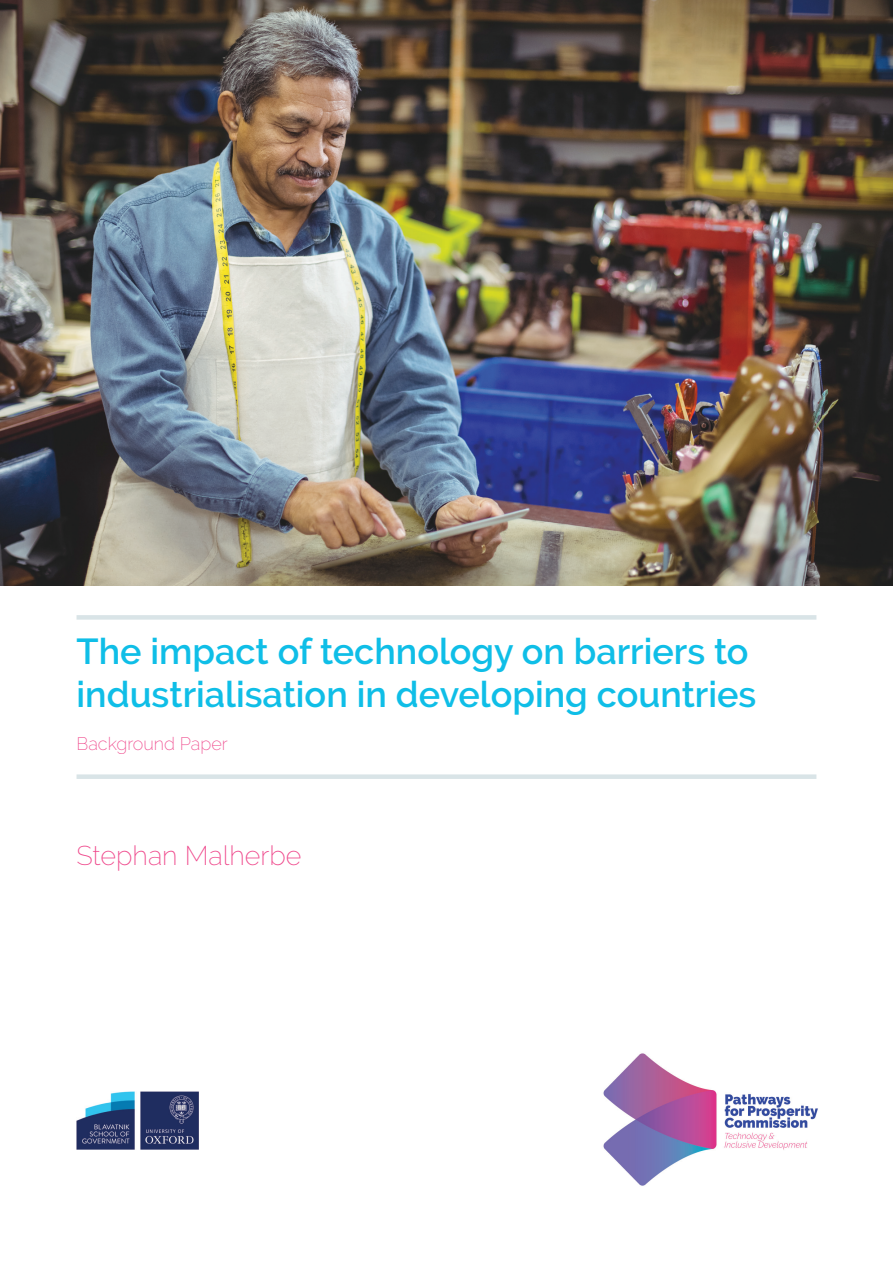
<style>
.page{position:relative;width:893px;height:1263px;background:#fff}
.page>*{position:absolute;margin:0;border:0;box-sizing:border-box;transform-origin:0 0}
.t1{font:600 36px/43.2px "Raleway";color:#0fbee7}
.t2{font:200 27px "Raleway";color:#ef478b}
.t3{font:200 18px "Raleway";color:#ef478b}
</style>
<div class="page">
<div style="left:77px;top:615px;width:739px;height:5px;background:#d9e4e7"></div>
<div style="left:77px;top:774px;width:739px;height:5px;background:#d9e4e7"></div>
<img style="left:603px;top:1053px;width:215px;height:133px">
<img style="left:77px;top:1091px;width:121px;height:59px">
<img style="left:0;top:0;width:893px;height:586px">
<p class="t1" style="left:77px;top:630px;width:681px">The impact of technology on barriers to industrialisation in developing countries</p>
<p class="t3" style="left:77px;top:733px;width:153px">Background Paper</p>
<p class="t2" style="left:77px;top:840px;width:226px">Stephan Malherbe</p>
</div>
